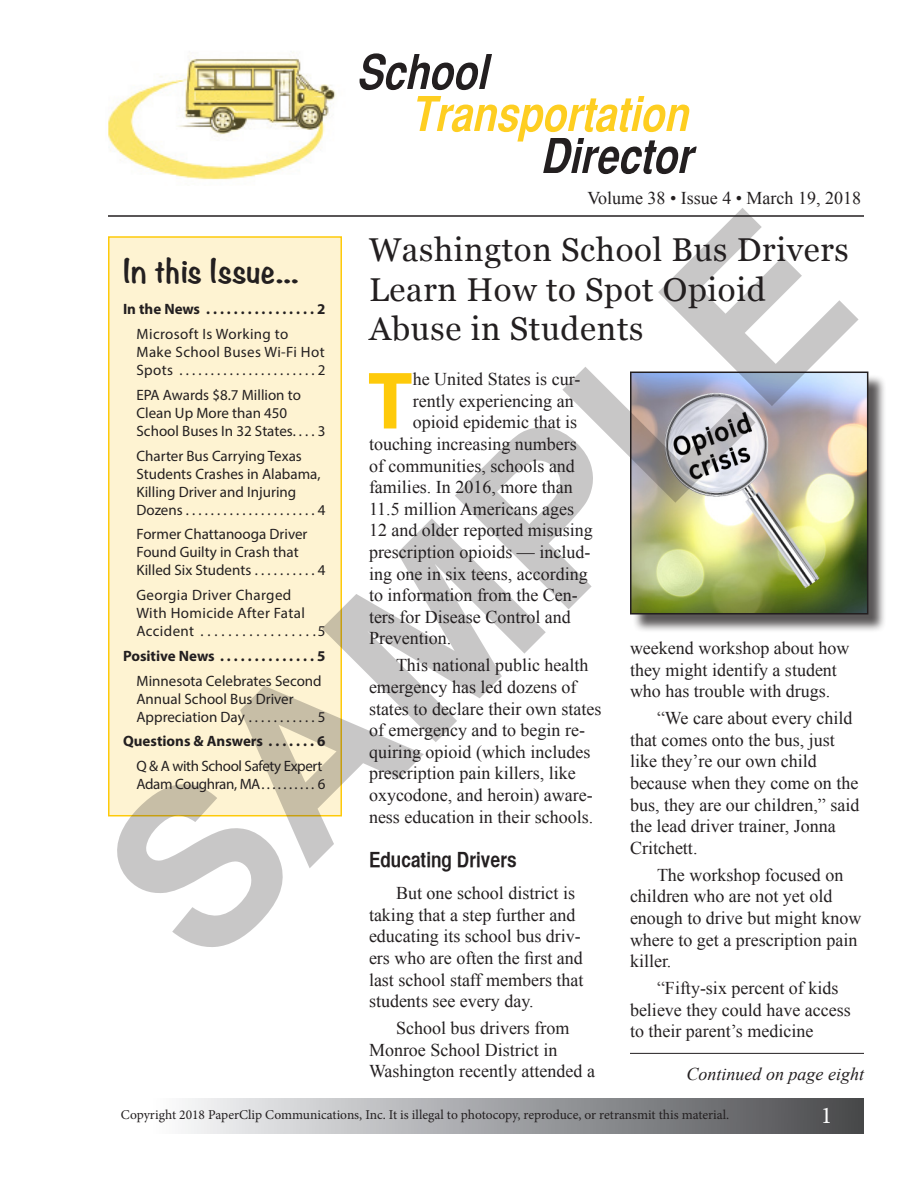
<style>
.page{position:relative;width:918px;height:1188px;background:#fff}
.page>*{position:absolute;margin:0;border:0;box-sizing:border-box;transform-origin:0 0}
.t1{font:700 225px "Arial";color:#231f20}
.First_Paragraph_-_dr{font:700 82.05px "Myriad Pro";color:#feca0a}
.Front_Page_Head{font:33px/39.6px "Georgia";letter-spacing:.02em;color:#231f20}
.in_this_issue{font:700 30px "Noteworthy";letter-spacing:.01em;color:#231f20}
.t2{font:24px "Minion Pro";color:#fff}
.Subhead{font:21px "Helvetica CY Bold";color:#231f20}
.Body{font:18px/21.6px "Times New Roman";color:#231f20}
.First_Paragraph_-_dr-2{font:18px "Times New Roman";color:#231f20}
.Issue-Vol{font:18px "Times New Roman";color:#231f20}
.continued_on{font:italic 18px "Times New Roman";color:#231f20}
.TOC_Article{font:15px/18px "Myriad Pro";color:#231f20}
.TOC_Article-2{font:15px/18px "Myriad Pro";letter-spacing:.025em;color:#231f20}
.TOC_Category{font:700 15px "Myriad Pro";color:#231f20}
.TOC_Article-3{font:15px/18px "Myriad Pro";letter-spacing:-.025em;color:#231f20}
.t3{font:13.5px "Minion Pro";color:#231f20}
</style>
<div class="page">
<hr style="left:108px;top:215px;width:756px;height:2px;background:#231f20">
<svg style="left:417px;top:96px;width:280px;height:78px"></svg>
<svg style="left:360px;top:53px;width:132px;height:37px"></svg>
<div style="left:108px;top:1098px;width:756px;height:36px;background:linear-gradient(to right,#fff,#484a4d)"></div>
<img style="left:108px;top:52px;width:228px;height:128px">
<div style="left:109px;top:237px;width:232px;height:579px;background:#fef3d2"></div>
<div style="left:108px;top:236px;width:234px;height:580px;border:2px solid #feca0a"></div>
<hr style="left:630px;top:1053px;width:234px;height:1px;background:#231f20">
<div style="left:632px;top:374px;width:255px;height:259px;background:#231f20;opacity:.75"></div>
<img style="left:633px;top:375px;width:232px;height:237px">
<div style="left:630px;top:372px;width:238px;height:243px;border:2px solid #231f20"></div>
<p class="Issue-Vol" style="left:587px;top:186px;width:275px">Volume 38 • Issue 4 • March 19, 2018</p>
<h1 class="t1" style="left:42px;top:813px;width:939px;rotate:-45deg">SAMPLE</h1>
<p class="Front_Page_Head" style="left:369px;top:229px;width:481px">Washington School Bus Drivers<br>Learn How to Spot Opioid<br>Abuse in Students</p>
<p class="First_Paragraph_-_dr" style="left:368px;top:347px;width:46px">T</p>
<p class="First_Paragraph_-_dr-2" style="left:413px;top:367px;width:169px">he United States is cur-</p>
<p class="in_this_issue" style="left:123px;top:244px;width:177px">In this Issue...</p>
<p class="TOC_Category" style="left:123px;top:300px;width:204px">In the News . . . . . . . . . . . . . . . . 2</p>
<p class="TOC_Article-2" style="left:136px;top:325px;width:191px">Microsoft Is Working to<br>Make School Buses Wi-Fi Hot<br>Spots . . . . . . . . . . . . . . . . . . . . . . 2</p>
<p class="TOC_Article" style="left:136px;top:386px;width:191px">EPA Awards $8.7 Million to<br>Clean Up More than 450<br>School Buses In 32 States. . . . 3</p>
<p class="TOC_Article" style="left:136px;top:446px;width:191px">Charter Bus Carrying Texas<br>Students Crashes in Alabama,<br>Killing Driver and Injuring<br>Dozens . . . . . . . . . . . . . . . . . . . . . 4</p>
<p class="TOC_Article" style="left:136px;top:525px;width:191px">Former Chattanooga Driver<br>Found Guilty in Crash that<br>Killed Six Students . . . . . . . . . . 4</p>
<p class="TOC_Article-2" style="left:136px;top:586px;width:191px">Georgia Driver Charged<br>With Homicide After Fatal<br>Accident . . . . . . . . . . . . . . . . 5</p>
<p class="TOC_Category" style="left:123px;top:646px;width:204px">Positive News . . . . . . . . . . . . . . 5</p>
<p class="TOC_Article" style="left:136px;top:671px;width:191px">Minnesota Celebrates Second<br>Annual School Bus Driver<br>Appreciation Day . . . . . . . . . . . 5</p>
<p class="TOC_Category" style="left:123px;top:732px;width:204px">Questions &amp; Answers . . . . . . . 6</p>
<p class="TOC_Article-3" style="left:136px;top:757px;width:191px">Q &amp; A with School Safety Expert<br>Adam Coughran, MA . . . . . . . . . . 6</p>
<p class="First_Paragraph_-_dr-2" style="left:413px;top:389px;width:162px">rently experiencing an</p>
<p class="First_Paragraph_-_dr-2" style="left:413px;top:410px;width:166px">opioid epidemic that is</p>
<p class="First_Paragraph_-_dr-2" style="left:369px;top:432px;width:209px">touching increasing numbers</p>
<p class="First_Paragraph_-_dr-2" style="left:369px;top:454px;width:207px">of communities, schools and</p>
<p class="First_Paragraph_-_dr-2" style="left:369px;top:475px;width:205px">families. In 2016, more than</p>
<p class="First_Paragraph_-_dr-2" style="left:369px;top:497px;width:207px">11.5 million Americans ages</p>
<p class="First_Paragraph_-_dr-2" style="left:369px;top:518px;width:225px">12 and older reported misusing</p>
<p class="First_Paragraph_-_dr-2" style="left:369px;top:540px;width:223px">prescription opioids — includ-</p>
<p class="First_Paragraph_-_dr-2" style="left:369px;top:562px;width:220px">ing one in six teens, according</p>
<p class="First_Paragraph_-_dr-2" style="left:369px;top:583px;width:210px">to information from the Cen-</p>
<p class="First_Paragraph_-_dr-2" style="left:369px;top:605px;width:203px">ters for Disease Control and</p>
<p class="First_Paragraph_-_dr-2" style="left:369px;top:626px;width:84px">Prevention.</p>
<p class="Body" style="left:369px;top:654px;width:234px;text-indent:27px">This national public health emergency has led dozens of states to declare their own states of emergency and to begin re&shy;quiring opioid (which includes prescription pain killers, like oxycodone, and heroin) aware&shy;ness education in their schools.</p>
<p class="Subhead" style="left:369px;top:847px;width:149px">Educating Drivers</p>
<p class="Body" style="left:369px;top:882px;width:216px;text-indent:27px">But one school district is taking that a step further and educating its school bus driv&shy;ers who are often the first and last school staff members that students see every day.</p>
<p class="Body" style="left:369px;top:1017px;width:228px;text-indent:27px">School bus drivers from<br>Monroe School District in<br>Washington recently attended a</p>
<p class="Body" style="left:630px;top:637px;width:221px">weekend workshop about how they might identify a student who has trouble with drugs.</p>
<p class="Body" style="left:630px;top:707px;width:231px;text-indent:27px">“We care about every child that comes onto the bus, just like they’re our own child because when they come on the bus, they are our children,” said the lead driver trainer, Jonna<br>Critchett.</p>
<p class="Body" style="left:630px;top:864px;width:233px;text-indent:27px">The workshop focused on children who are not yet old enough to drive but might know where to get a prescription pain killer.</p>
<p class="Body" style="left:630px;top:977px;width:222px;text-indent:27px">“Fifty-six percent of kids believe they could have access to their parent’s medicine</p>
<p class="continued_on" style="left:687px;top:1061px;width:179px">Continued on page eight</p>
<p class="t3" style="left:121px;top:1105px;width:610px">Copyright 2018 PaperClip Communications, Inc. It is illegal to photocopy, reproduce, or retransmit this material.</p>
<h3 class="t2" style="left:821px;top:1099px;width:13px">1</h3>
</div>
